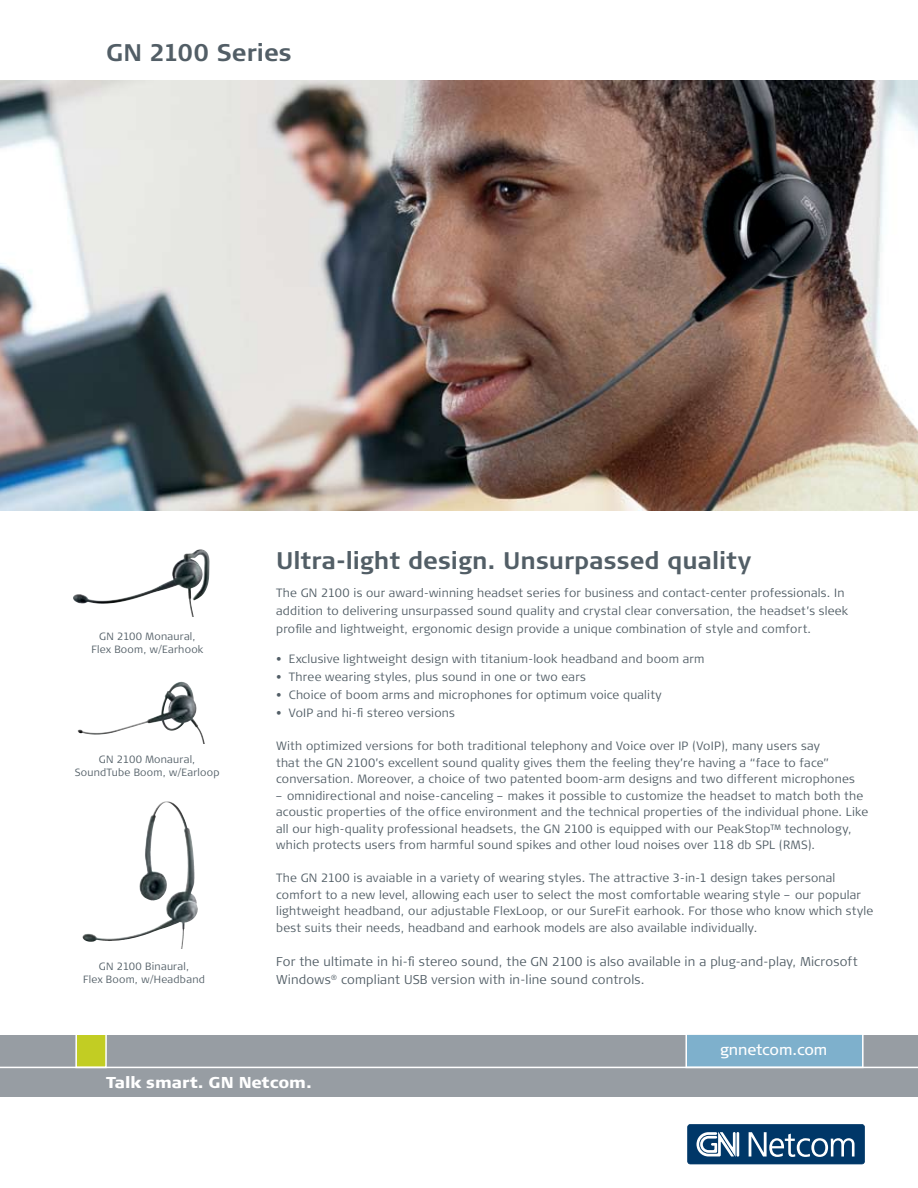
<style>
.page{position:relative;width:918px;height:1188px;background:#fff}
.page>*{position:absolute;margin:0;border:0;box-sizing:border-box;transform-origin:0 0}
.t1{font:700 24px "Signa Column";color:#525e66}
.t2{font:900 15.75px "Signa Column";color:#fff}
.t3{font:15.15px "Signa Column";letter-spacing:-.01em;color:#fff}
.t4{font:300 12.75px/18px "Signa Column";letter-spacing:.015em;color:#525e66}
.t5{font:300 12px/16.5px "Signa Column";letter-spacing:.015em;color:#525e66}
.t6{font:300 10.5px/13.5px "Signa Column";letter-spacing:.02em;color:#525e66;text-align:center}
</style>
<div class="page">
<svg style="left:687px;top:1124px;width:178px;height:40px;background:#325e85"></svg>
<div style="left:0;top:1035px;width:918px;height:62px;background:#979da3"></div>
<div style="left:76px;top:1034px;width:30px;height:33px;background:#c2cd23"></div>
<div style="left:75px;top:1033px;width:32px;height:35px;border:2px solid #fff"></div>
<div style="left:686px;top:1034px;width:177px;height:33px;background:#7eb0cc"></div>
<div style="left:685px;top:1033px;width:179px;height:35px;border:2px solid #fff"></div>
<hr style="left:0;top:1067px;width:918px;height:1px;background:#fff">
<img style="left:0;top:81px;width:918px;height:430px">
<img style="left:200px;top:550px;width:10px;height:47px">
<img style="left:196px;top:727px;width:9px;height:16px">
<img style="left:176px;top:805px;width:22px;height:116px">
<h1 class="t1" style="left:106px;top:39px;width:187px">GN 2100 Series</h1>
<p class="t6" style="left:92px;top:630px;width:113px">GN 2100 Monaural,<br>Flex Boom, w/Earhook</p>
<p class="t6" style="left:75px;top:752px;width:146px">GN 2100 Monaural,<br>SoundTube Boom, w/Earloop</p>
<p class="t6" style="left:83px;top:959px;width:123px">GN 2100 Binaural,<br>Flex Boom, w/Headband</p>
<h1 class="t1" style="left:276px;top:546px;width:477px">Ultra-light design. Unsurpassed quality</h1>
<p class="t5" style="left:276px;top:584px;width:573px;line-height:18px">The GN 2100 is our award-winning headset series for business and contact-center professionals. In addition to delivering unsurpassed sound quality and crystal clear conversation, the headset’s sleek profile and lightweight, ergonomic design provide a unique combination of style and comfort.</p>
<p class="t5" style="left:276px;top:651px;width:430px">• Exclusive lightweight design with titanium-look headband and boom arm</p>
<p class="t5" style="left:276px;top:669px;width:311px">• Three wearing styles, plus sound in one or two ears</p>
<p class="t5" style="left:276px;top:687px;width:387px">• Choice of boom arms and microphones for optimum voice quality</p>
<p class="t5" style="left:276px;top:705px;width:180px">• VoIP and hi-fi stereo versions</p>
<p class="t5" style="left:276px;top:738px;width:580px">With optimized versions for both traditional telephony and Voice over IP (VoIP), many users say<br>that the GN 2100’s excellent sound quality gives them the feeling they’re having a “face to face” conversation. Moreover, a choice of two patented boom-arm designs and two different microphones</p>
<p class="t5" style="left:276px;top:787px;width:594px">– omnidirectional and noise-canceling – makes it possible to customize the headset to match both the acoustic properties of the office environment and the technical properties of the individual phone. Like all our high-quality professional headsets, the GN 2100 is equipped with our PeakStop™ technology, which protects users from harmful sound spikes and other loud noises over 118 db SPL (RMS).</p>
<p class="t5" style="left:276px;top:870px;width:599px">The GN 2100 is avaiable in a variety of wearing styles. The attractive 3-in-1 design takes personal comfort to a new level, allowing each user to select the most comfortable wearing style – our popular lightweight headband, our adjustable FlexLoop, or our SureFit earhook. For those who know which style best suits their needs, headband and earhook models are also available individually.</p>
<p class="t4" style="left:276px;top:953px;width:583px">For the ultimate in hi-fi stereo sound, the GN 2100 is also available in a plug-and-play, Microsoft<br>Windows<sup>®</sup> compliant USB version with in-line sound controls.</p>
<p class="t3" style="left:720px;top:1041px;width:109px">gnnetcom.com</p>
<h2 class="t2" style="left:106px;top:1073px;width:207px">Talk smart. GN Netcom.</h2>
</div>
